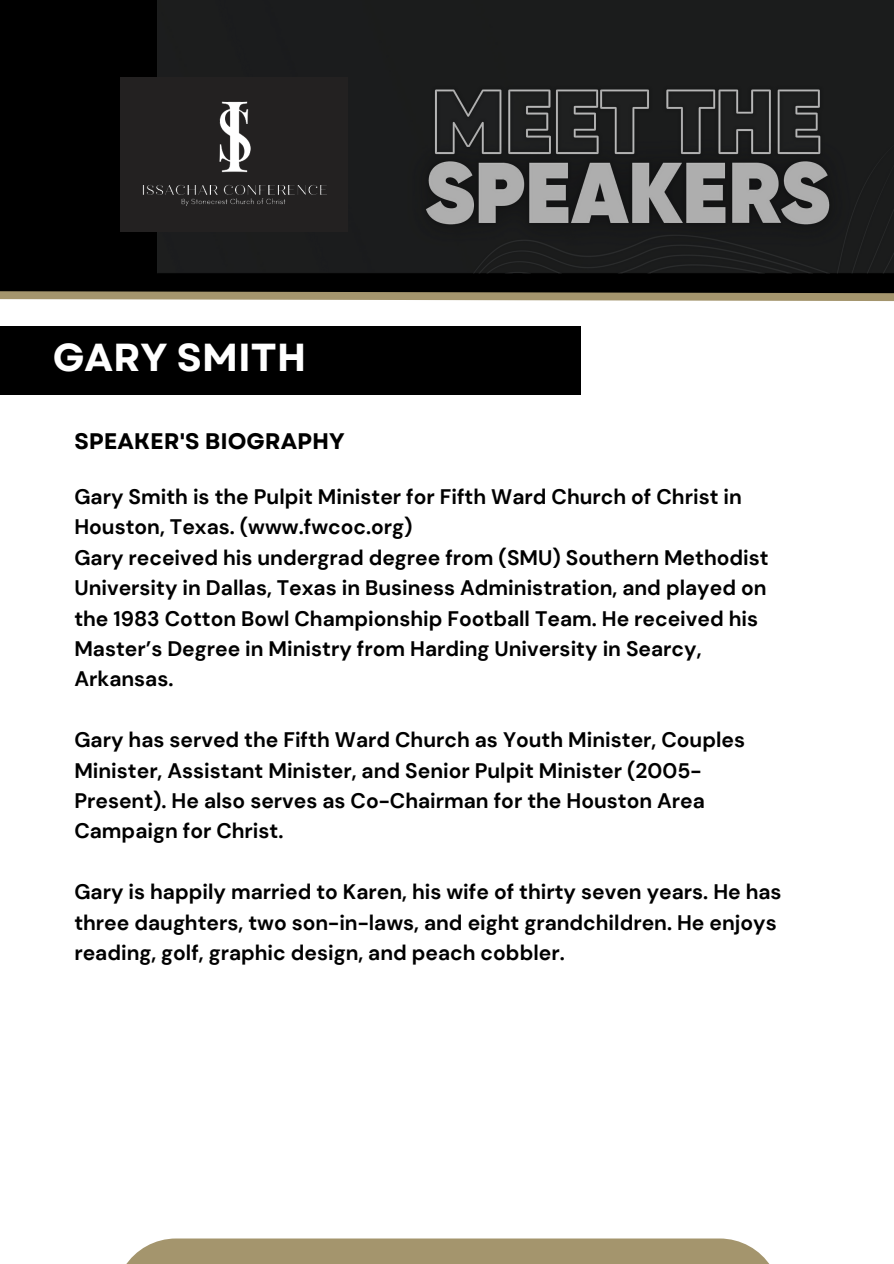
<style>
.page{position:relative;width:894px;height:1264px;background:#fff}
.page>*{position:absolute;margin:0;border:0;box-sizing:border-box;transform-origin:0 0}
.t1{font:700 39px "Garet";color:#fff}
.t2{font:700 22.5px "Garet";color:#000}
.t3{font:700 21px/30.3px "DM Sans";color:#000}
</style>
<div class="page">
<div style="left:90px;top:1238px;width:715px;height:25px;background:#a4956d"></div>
<div style="left:0;top:0;width:893px;height:297px;background:#000"></div>
<img style="left:158px;top:0;width:735px;height:274px">
<div style="left:120px;top:77px;width:227px;height:155px;background:#232121"></div>
<img style="left:142px;top:89px;width:215px;height:133px">
<svg style="left:0;top:291px;width:893px;height:10px;background:#988c6d"></svg>
<div style="left:0;top:326px;width:580px;height:69px;background:#000"></div>
<p class="t1" style="left:53px;top:329px;width:255px">GARY SMITH</p>
<p class="t2" style="left:74px;top:424px;width:272px">SPEAKER'S BIOGRAPHY</p>
<h1 class="t3" style="left:74px;top:482px;width:669px">Gary Smith is the Pulpit Minister for Fifth Ward Church of Christ in<br>Houston, Texas. (www.fwcoc.org)</h1>
<h2 class="t3" style="left:74px;top:542px;width:695px">Gary received his undergrad degree from (SMU) Southern Methodist University in Dallas, Texas in Business Administration, and played on the 1983 Cotton Bowl Championship Football Team. He received his Master’s Degree in Ministry from Harding University in Searcy, Arkansas.</h2>
<p class="t3" style="left:74px;top:725px;width:672px">Gary has served the Fifth Ward Church as Youth Minister, Couples Minister, Assistant Minister, and Senior Pulpit Minister (2005- Present). He also serves as Co-Chairman for the Houston Area Campaign for Christ.</p>
<p class="t3" style="left:74px;top:876px;width:708px">Gary is happily married to Karen, his wife of thirty seven years. He has three daughters, two son-in-laws, and eight grandchildren. He enjoys reading, golf, graphic design, and peach cobbler.</p>
</div>
